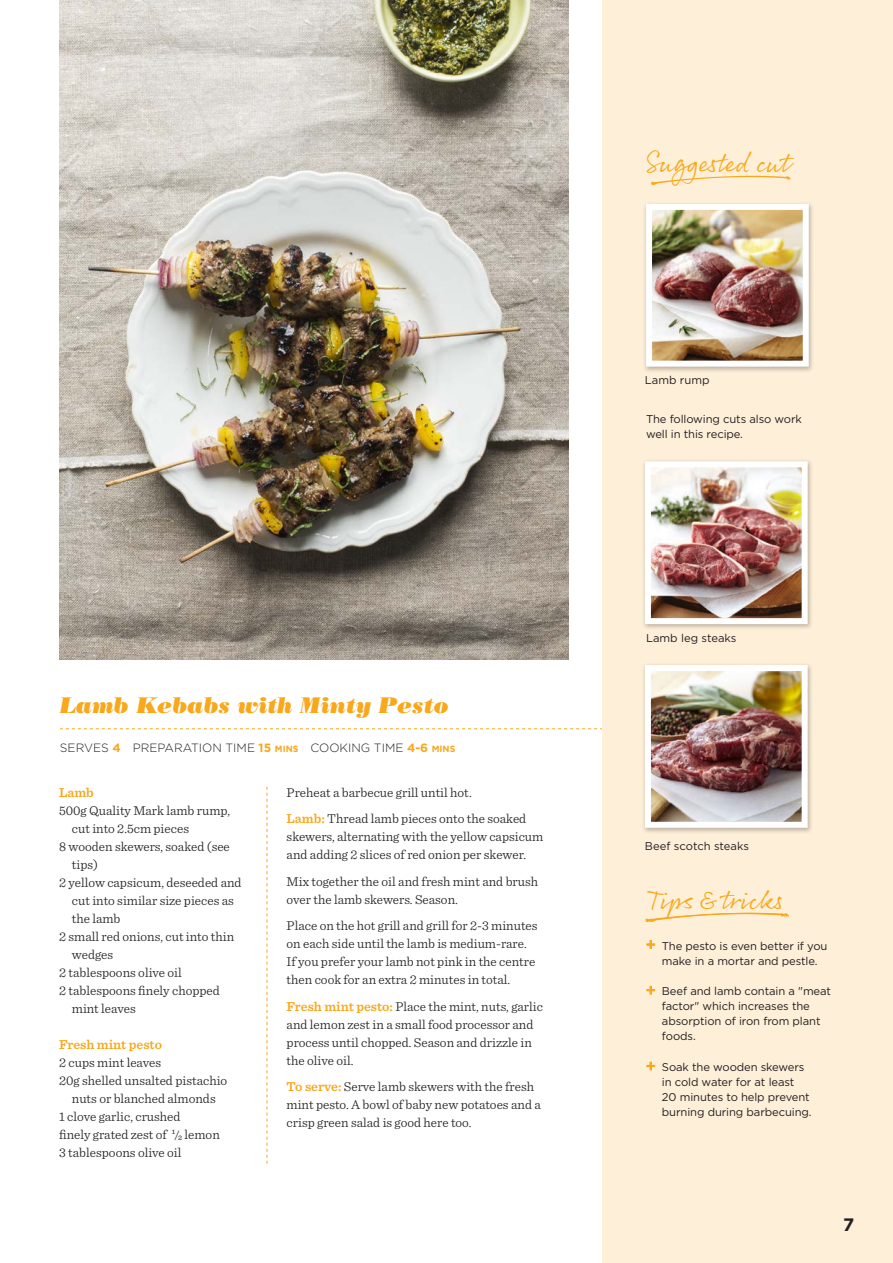
<style>
.page{position:relative;width:893px;height:1263px;background:#fff}
.page>*{position:absolute;margin:0;border:0;box-sizing:border-box;transform-origin:0 0}
.Body{font:27px "Rollerscript Smooth";color:#f9a71b}
.t1{font:italic 22.5px "Bodoni Std Poster";color:#f9a71b}
.t2{font:700 18px "Gotham";color:#231f20}
.Body-2{font:300 13.5px/18px "Sentinel";color:#231f20}
.Ingredients{font:300 13.5px/18px "Sentinel";color:#231f20}
.Ingredients-2{font:600 13.5px "Sentinel";color:#f9a71b}
.t3{font:300 12px "Gotham";color:#231f20}
.Tips_2{font:11.25px/15px "Gotham";letter-spacing:-.01em;color:#231f20}
.Body-3{font:11.25px/15px "Gotham";letter-spacing:-.01em;color:#231f20}
.s1{font-weight:700;color:#f9a71b}
.s2{font-weight:700;font-size:9px;color:#f9a71b}
.s3{font-weight:400;font-size:10.5px}
.s4{font-weight:400;font-size:7.8px}
.s5{font-weight:600;color:#f9a71b}
.s6{font-family:"Sentinel";font-weight:600;font-size:18px;color:#f9a71b}
</style>
<div class="page">
<svg style="left:267px;top:787px;width:1px;height:377px"></svg>
<svg style="left:60px;top:728px;width:542px;height:1px"></svg>
<div style="left:602px;top:0;width:291px;height:1263px;background:#feefd8"></div>
<svg style="left:646px;top:940px;width:10px;height:9px"></svg>
<svg style="left:646px;top:985px;width:10px;height:10px"></svg>
<svg style="left:646px;top:1061px;width:10px;height:10px"></svg>
<img style="left:60px;top:0;width:508px;height:659px">
<div style="left:642px;top:201px;width:172px;height:172px;background:#231f20;opacity:.3"></div>
<img style="left:653px;top:211px;width:149px;height:149px">
<div style="left:646px;top:204px;width:163px;height:163px;border:6px solid #fff"></div>
<div style="left:641px;top:458px;width:172px;height:172px;background:#231f20;opacity:.3"></div>
<img style="left:652px;top:468px;width:149px;height:149px">
<div style="left:645px;top:461px;width:163px;height:163px;border:6px solid #fff"></div>
<div style="left:641px;top:662px;width:172px;height:172px;background:#231f20;opacity:.3"></div>
<img style="left:652px;top:672px;width:149px;height:149px">
<div style="left:645px;top:665px;width:163px;height:163px;border:6px solid #fff"></div>
<p class="t1" style="left:60px;top:692px;width:390px">Lamb Kebabs with Minty Pesto</p>
<p class="t3" style="left:60px;top:740px;width:397px">SERVES <span class="s1">4</span> PREPARATION TIME <span class="s1">15</span> <span class="s2">MINS</span> COOKING TIME <span class="s1">4-6</span> <span class="s2">MINS</span></p>
<p class="Ingredients-2" style="left:59px;top:782px;width:36px">Lamb</p>
<p class="Ingredients" style="left:72px;top:800px;width:160px;text-indent:-13px">500g Quality Mark lamb rump, cut into 2.5cm pieces</p>
<p class="Ingredients" style="left:72px;top:836px;width:160px;text-indent:-13px">8 wooden skewers, soaked (see tips)</p>
<p class="Ingredients" style="left:72px;top:872px;width:171px;text-indent:-13px">2 yellow capsicum, deseeded and cut into similar size pieces as the lamb</p>
<p class="Ingredients" style="left:72px;top:926px;width:164px;text-indent:-13px">2 small red onions, cut into thin wedges</p>
<p class="Ingredients" style="left:59px;top:962px;width:124px">2 tablespoons olive oil</p>
<p class="Ingredients" style="left:72px;top:980px;width:150px;text-indent:-13px">2 tablespoons finely chopped mint leaves</p>
<p class="Ingredients-2" style="left:59px;top:1034px;width:105px">Fresh mint pesto</p>
<p class="Ingredients" style="left:59px;top:1052px;width:104px">2 cups mint leaves</p>
<p class="Ingredients" style="left:59px;top:1070px;width:170px;text-align:center">20g shelled unsalted pistachio nuts or blanched almonds</p>
<p class="Ingredients" style="left:59px;top:1106px;width:123px">1 clove garlic, crushed</p>
<p class="Ingredients" style="left:59px;top:1124px;width:162px">finely grated zest of <sup>1</sup><span class="s3">/</span><span class="s4">2</span> lemon</p>
<p class="Ingredients" style="left:59px;top:1142px;width:124px">3 tablespoons olive oil</p>
<p class="Body-2" style="left:287px;top:782px;width:187px">Preheat a barbecue grill until hot.</p>
<p class="Body-2" style="left:287px;top:809px;width:258px"><span class="s5">Lamb:</span> Thread lamb pieces onto the soaked skewers, alternating with the yellow capsicum and adding 2 slices of red onion per skewer.</p>
<p class="Body-2" style="left:287px;top:871px;width:253px">Mix together the oil and fresh mint and brush over the lamb skewers. Season.</p>
<p class="Body-2" style="left:287px;top:916px;width:253px">Place on the hot grill and grill for 2-3 minutes on each side until the lamb is medium-rare.<br>If you prefer your lamb not pink in the centre then cook for an extra 2 minutes in total.</p>
<p class="Body-2" style="left:287px;top:996px;width:258px"><span class="s5">Fresh mint pesto:</span> Place the mint, nuts, garlic and lemon zest in a small food processor and process until chopped. Season and drizzle in the olive oil.</p>
<p class="Body-2" style="left:287px;top:1077px;width:256px"><span class="s5">To serve:</span> Serve lamb skewers with the fresh mint pesto. A bowl of baby new potatoes and a crisp green salad is good here too.</p>
<p class="Body" style="left:645px;top:146px;width:145px">Suggested cut</p>
<p class="Tips_2" style="left:645px;top:372px;width:66px">Lamb rump</p>
<p class="Body-3" style="left:646px;top:411px;width:157px">The following cuts also work well in this recipe.</p>
<p class="Tips_2" style="left:646px;top:631px;width:92px">Lamb leg steaks</p>
<p class="Tips_2" style="left:645px;top:838px;width:106px">Beef scotch steaks</p>
<p class="Body" style="left:646px;top:883px;width:138px">Tips &amp; tricks</p>
<p class="Tips_2" style="left:646px;top:938px;width:183px;text-align:center"><span class="s6">+</span> The pesto is even better if you make in a mortar and pestle.</p>
<p class="Tips_2" style="left:662px;top:983px;width:171px;text-indent:-16px"><span class="s6">+</span> Beef and lamb contain a "meat factor" which increases the absorption of iron from plant foods.</p>
<p class="Tips_2" style="left:662px;top:1059px;width:151px;text-indent:-16px"><span class="s6">+</span> Soak the wooden skewers in cold water for at least<br>20 minutes to help prevent burning during barbecuing.</p>
<p class="t2" style="left:843px;top:1213px;width:13px">7</p>
</div>
